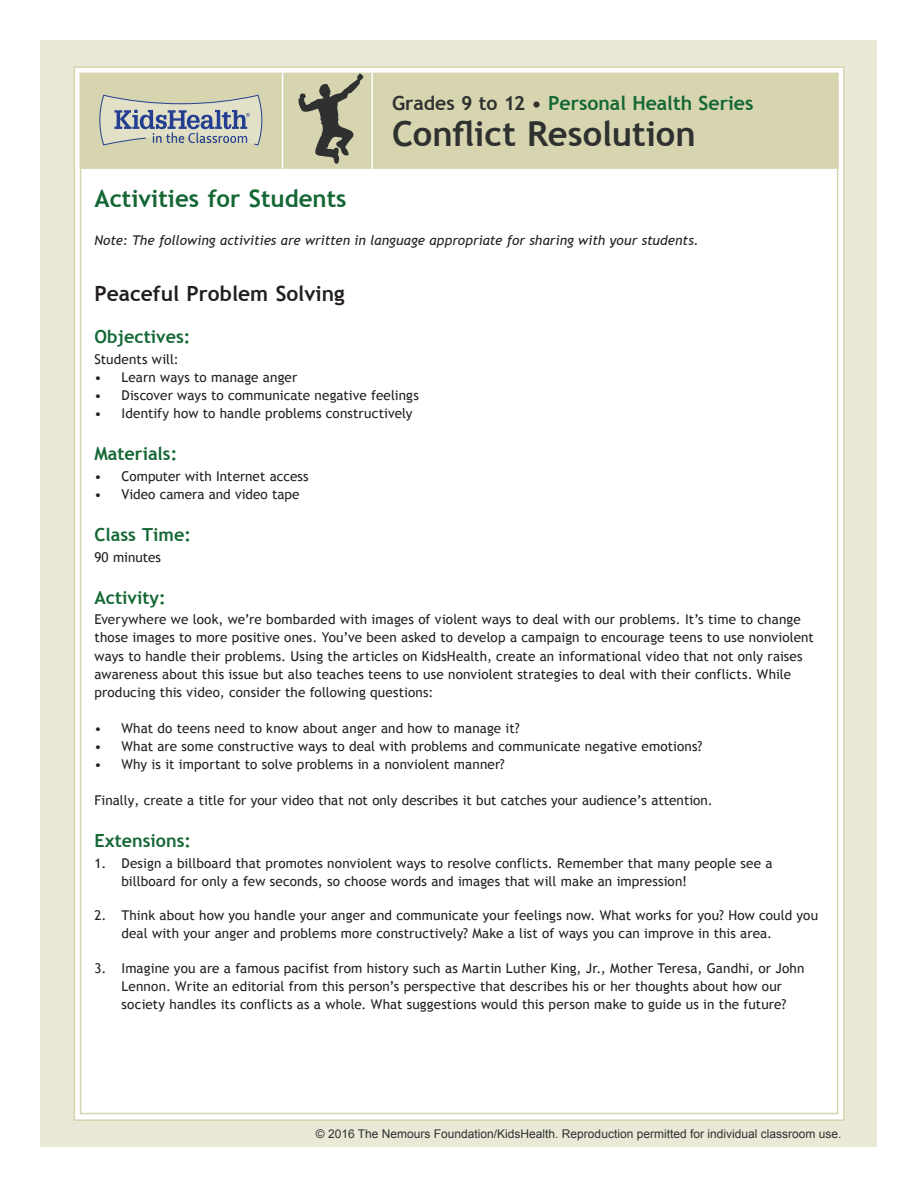
<style>
.page{position:relative;width:918px;height:1188px;background:#fff}
.page>*{position:absolute;margin:0;border:0;box-sizing:border-box;transform-origin:0 0}
.Lesson_Header{font:700 34.5px "Trebuchet MS";color:#2f3130}
.t1{font:700 24px "Trebuchet MS";color:#146734}
.t2{font:700 21px "Trebuchet MS";color:#231f20}
.Lesson_Header-2{font:700 19.5px "Trebuchet MS";color:#146734}
.t3{font:700 18px "Trebuchet MS";color:#146734}
.Basic_Numbered_List{font:13.5px/18px "Trebuchet MS";letter-spacing:.01em;color:#231f20}
.Basic_Bulleted_List{font:13.5px "Trebuchet MS";letter-spacing:.01em;color:#231f20}
.t4{font:italic 13.5px "Trebuchet MS";letter-spacing:.005em;color:#231f20}
.t5{font:12px "Arial";color:#2f3130}
.s1{color:#2f3130}
</style>
<div class="page">
<div style="left:40px;top:40px;width:838px;height:1108px;background:#eae9d8"></div>
<div style="left:74px;top:67px;width:770px;height:1053px;background:#fff"></div>
<div style="left:81px;top:74px;width:757px;height:94px;background:#d6d5b0"></div>
<div style="left:80px;top:73px;width:759px;height:96px;border:2px solid #d6d5b0"></div>
<svg style="left:99px;top:94px;width:164px;height:52px"></svg>
<hr style="left:371px;top:73px;width:2px;height:96px;background:#fff">
<hr style="left:282px;top:73px;width:1px;height:96px;background:#fff">
<svg style="left:298px;top:74px;width:65px;height:90px"></svg>
<p class="Lesson_Header-2" style="left:392px;top:91px;width:363px"><span class="s1">Grades 9 to 12 •</span> Personal Health Series</p>
<p class="Lesson_Header" style="left:392px;top:112px;width:305px">Conflict Resolution</p>
<p class="t1" style="left:94px;top:183px;width:254px">Activities for Students</p>
<p class="t4" style="left:94px;top:232px;width:606px">Note: The following activities are written in language appropriate for sharing with your students.</p>
<p class="t2" style="left:94px;top:281px;width:252px">Peaceful Problem Solving</p>
<p class="t3" style="left:94px;top:326px;width:97px">Objectives:</p>
<p class="Basic_Numbered_List" style="left:94px;top:351px;width:86px">Students will:</p>
<p class="Basic_Bulleted_List" style="left:122px;top:369px;width:177px">Learn ways to manage anger</p>
<p class="Basic_Bulleted_List" style="left:122px;top:387px;width:299px">Discover ways to communicate negative feelings</p>
<p class="Basic_Bulleted_List" style="left:122px;top:405px;width:293px">Identify how to handle problems constructively</p>
<p class="Basic_Numbered_List" style="left:94px;top:369px;width:9px;text-align:justify">• • •</p>
<h3 class="t3" style="left:94px;top:443px;width:84px">Materials:</h3>
<p class="Basic_Numbered_List" style="left:94px;top:468px;width:215px">• Computer with Internet access</p>
<p class="Basic_Numbered_List" style="left:94px;top:486px;width:206px">• Video camera and video tape</p>
<h3 class="t3" style="left:94px;top:524px;width:98px">Class Time:</h3>
<p class="Basic_Numbered_List" style="left:94px;top:549px;width:68px">90 minutes</p>
<h3 class="t3" style="left:94px;top:587px;width:73px">Activity:</h3>
<p class="Basic_Numbered_List" style="left:94px;top:611px;width:721px">Everywhere we look, we’re bombarded with images of violent ways to deal with our problems. It’s time to change those images to more positive ones. You’ve been asked to develop a campaign to encourage teens to use nonviolent ways to handle their problems. Using the articles on KidsHealth, create an informational video that not only raises awareness about this issue but also teaches teens to use nonviolent strategies to deal with their conflicts. While producing this video, consider the following questions:</p>
<p class="Basic_Numbered_List" style="left:94px;top:720px;width:9px;text-align:justify">• • •</p>
<p class="Basic_Bulleted_List" style="left:122px;top:720px;width:400px">What do teens need to know about anger and how to manage it?</p>
<p class="Basic_Bulleted_List" style="left:122px;top:738px;width:582px">What are some constructive ways to deal with problems and communicate negative emotions?</p>
<p class="Basic_Bulleted_List" style="left:122px;top:756px;width:385px">Why is it important to solve problems in a nonviolent manner?</p>
<p class="Basic_Numbered_List" style="left:94px;top:792px;width:620px">Finally, create a title for your video that not only describes it but catches your audience’s attention.</p>
<p class="t3" style="left:94px;top:830px;width:98px">Extensions:</p>
<p class="Basic_Numbered_List" style="left:122px;top:855px;width:653px">Design a billboard that promotes nonviolent ways to resolve conflicts. Remember that many people see a billboard for only a few seconds, so choose words and images that will make an impression!</p>
<p class="Basic_Numbered_List" style="left:122px;top:907px;width:698px">Think about how you handle your anger and communicate your feelings now. What works for you? How could you deal with your anger and problems more constructively? Make a list of ways you can improve in this area.</p>
<p class="Basic_Numbered_List" style="left:122px;top:959px;width:685px">Imagine you are a famous pacifist from history such as Martin Luther King, Jr., Mother Teresa, Gandhi, or John<br>Lennon. Write an editorial from this person’s perspective that describes his or her thoughts about how our society handles its conflicts as a whole. What suggestions would this person make to guide us in the future?</p>
<p class="Basic_Numbered_List" style="left:94px;top:855px;width:14px">1.</p>
<p class="Basic_Numbered_List" style="left:94px;top:907px;width:14px">2.</p>
<p class="Basic_Numbered_List" style="left:94px;top:959px;width:14px">3.</p>
<p class="t5" style="left:316px;top:1126px;width:527px">© 2016 The Nemours Foundation/KidsHealth. Reproduction permitted for individual classroom use.</p>
</div>
